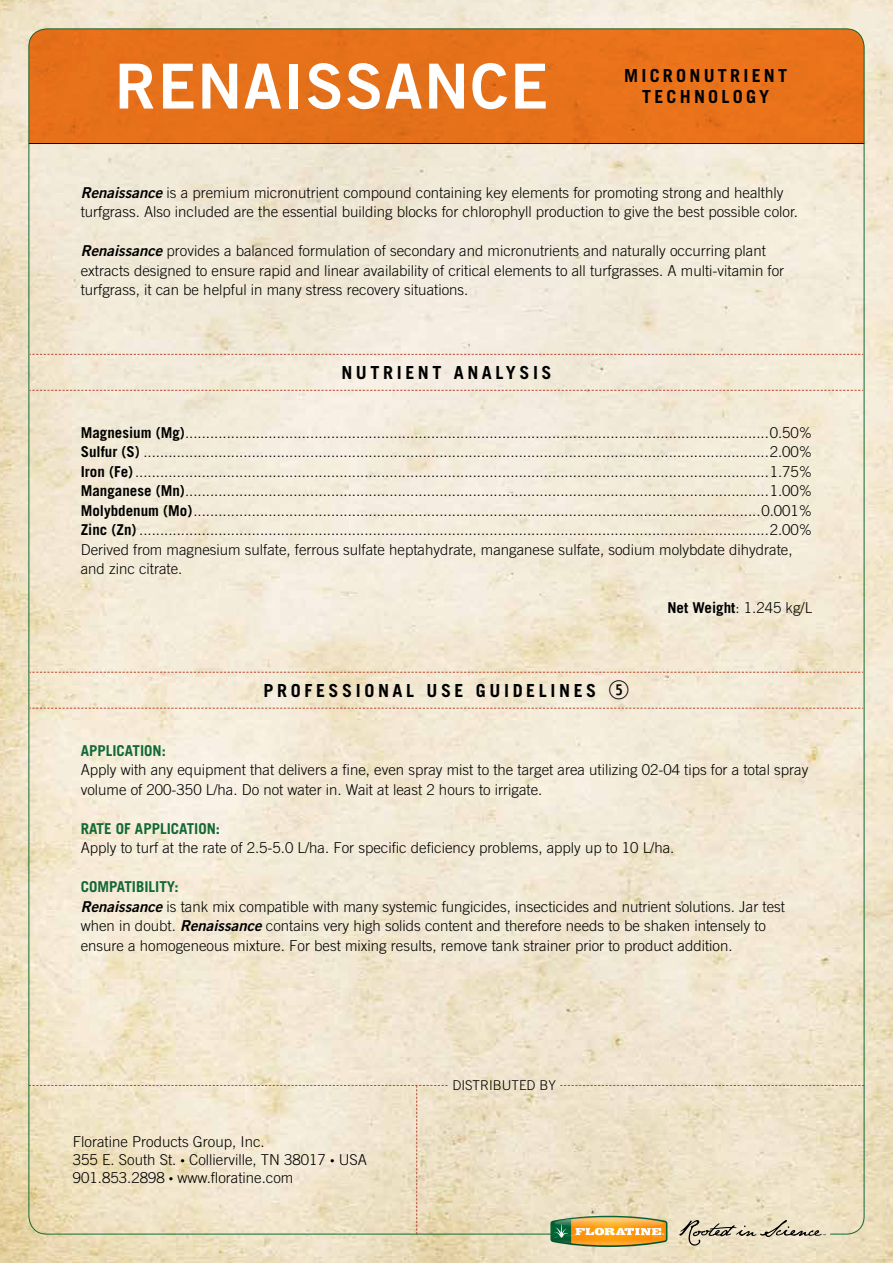
<style>
.page{position:relative;width:893px;height:1263px;background:#fff}
.page>*{position:absolute;margin:0;border:0;box-sizing:border-box;transform-origin:0 0}
.t1{font:62.1px "Trade Gothic LT Std Bd 2";letter-spacing:.025em;color:#fff}
.t2{font:700 18px "Trade Gothic LT Std";letter-spacing:.2em;color:#000}
.t3{font:700 18px "Trade Gothic LT Std";letter-spacing:.18em;color:#000}
.t4{font:300 15px/19.5px "Trade Gothic LT Std";color:#000}
.t5{font:700 15px "Trade Gothic LT Std";color:#126935}
.t6{font:300 13.5px "Trade Gothic LT Std";color:#000}
.s1{font-family:"Trade Gothic LT Std Bd 2 Obl";font-weight:400}
.s2{font-weight:700}
.s3{font-family:"Combi Numerals";font-weight:400;font-size:25.5px}
.s4{font-weight:700;color:#126935}
.s5{font-size:9px}
</style>
<div class="page">
<img style="left:0;top:0;width:893px;height:1263px">
<div style="left:29px;top:29px;width:835px;height:114px;background:#e7711b"></div>
<hr style="left:29px;top:143px;width:835px;height:1px;background:#000">
<svg style="left:29px;top:1085px;width:419px;height:149px;background:#eee1c6"></svg>
<svg style="left:560px;top:1085px;width:302px;height:1px"></svg>
<svg style="left:679px;top:1220px;width:147px;height:25px;background:#cec4ac"></svg>
<img style="left:542px;top:1204px;width:133px;height:17px">
<div style="left:542px;top:1221px;width:134px;height:35px;background:#ede1c6"></div>
<svg style="left:550px;top:1216px;width:117px;height:31px;background:#c8a755"></svg>
<svg style="left:30px;top:354px;width:833px;height:1px"></svg>
<svg style="left:30px;top:390px;width:833px;height:1px"></svg>
<svg style="left:30px;top:672px;width:833px;height:1px"></svg>
<svg style="left:30px;top:708px;width:833px;height:1px"></svg>
<h1 class="t1" style="left:115px;top:48px;width:435px">RENAISSANCE</h1>
<p class="t3" style="left:624px;top:64px;width:164px">MICRONUTRIENT</p>
<p class="t3" style="left:642px;top:86px;width:129px">TECHNOLOGY</p>
<p class="t4" style="left:81px;top:183px;width:719px"><span class="s1">Renaissance</span> is a premium micronutrient compound containing key elements for promoting strong and healthly turfgrass. Also included are the essential building blocks for chlorophyll production to give the best possible color.</p>
<p class="t4" style="left:81px;top:241px;width:705px"><span class="s1">Renaissance</span> provides a balanced formulation of secondary and micronutrients and naturally occurring plant extracts designed to ensure rapid and linear availability of critical elements to all turfgrasses. A multi-vitamin for turfgrass, it can be helpful in many stress recovery situations.</p>
<p class="t2" style="left:341px;top:361px;width:212px">NUTRIENT ANALYSIS</p>
<p class="t4" style="left:81px;top:422px;width:733px"><span class="s2">Magnesium (Mg)</span>............................................................................................................................................0.50% <span class="s2">Sulfur (S)</span> ......................................................................................................................................................2.00% <span class="s2">Iron (Fe)</span>........................................................................................................................................................1.75% <span class="s2">Manganese (Mn)</span>............................................................................................................................................1.00% <span class="s2">Molybdenum (Mo)</span>........................................................................................................................................0.001% <span class="s2">Zinc (Zn)</span> .......................................................................................................................................................2.00% Derived from magnesium sulfate, ferrous sulfate heptahydrate, manganese sulfate, sodium molybdate dihydrate, and zinc citrate.</p>
<p class="t4" style="left:667px;top:598px;width:146px"><span class="s2">Net Weight</span>: 1.245 kg/L</p>
<p class="t2" style="left:264px;top:679px;width:367px">PROFESSIONAL USE GUIDELINES <span class="s3">t</span></p>
<p class="t5" style="left:81px;top:741px;width:87px">APPLICATION:</p>
<p class="t4" style="left:81px;top:760px;width:729px">Apply with any equipment that delivers a fine, even spray mist to the target area utilizing 02-04 tips for a total spray volume of 200-350 L/ha. Do not water in. Wait at least 2 hours to irrigate.</p>
<p class="t5" style="left:81px;top:819px;width:141px">RATE OF APPLICATION:</p>
<p class="t4" style="left:81px;top:838px;width:595px">Apply to turf at the rate of 2.5-5.0 L/ha. For specific deficiency problems, apply up to 10 L/ha.</p>
<p class="t4" style="left:81px;top:877px;width:706px"><span class="s4">COMPATIBILITY:<br></span><span class="s1">Renaissance</span> is tank mix compatible with many systemic fungicides, insecticides and nutrient solutions. Jar test when in doubt. <span class="s1">Renaissance</span> contains very high solids content and therefore needs to be shaken intensely to ensure a homogeneous mixture. For best mixing results, remove tank strainer prior to product addition.</p>
<p class="t4" style="left:73px;top:1133px;width:296px;line-height:18px">Floratine Products Group, Inc.<br>355 E. South St. <span class="s5">•</span> Collierville, TN 38017 <span class="s5">•</span> USA<br>901.853.2898 <span class="s5">•</span> www.floratine.com</p>
<p class="t6" style="left:452px;top:1077px;width:105px">DISTRIBUTED BY</p>
</div>
